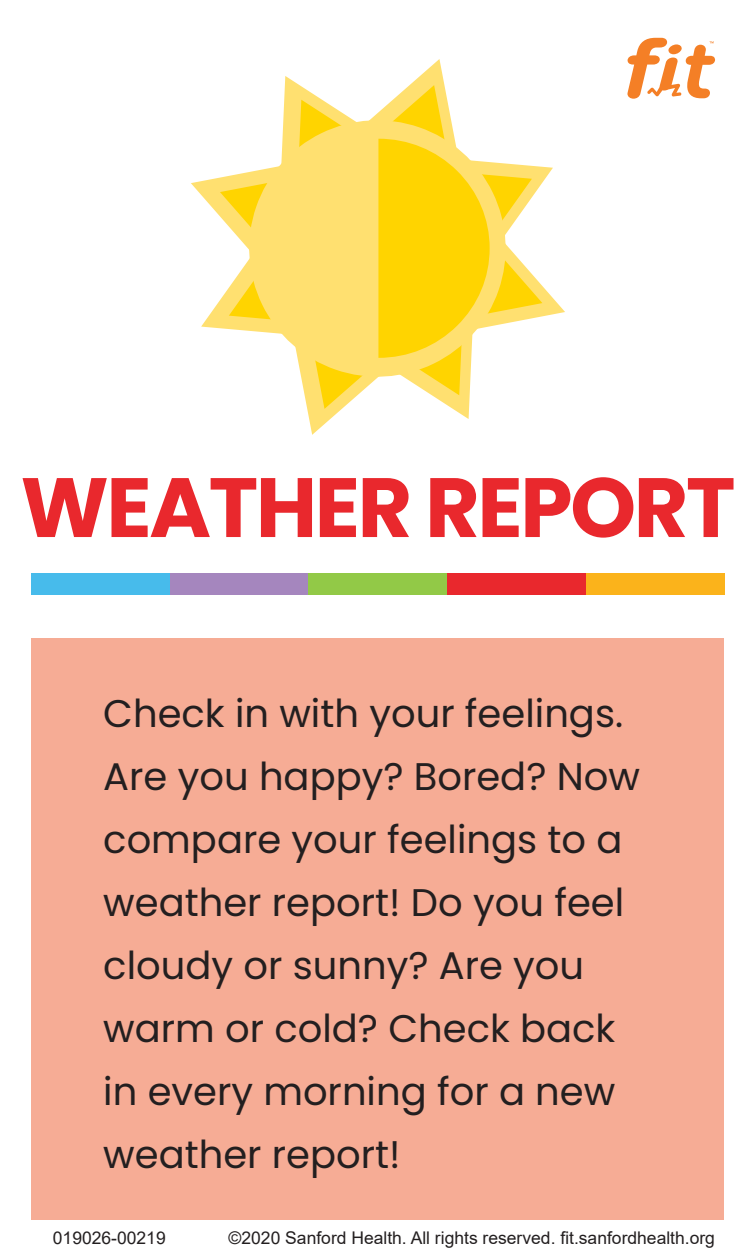
<style>
.page{position:relative;width:756px;height:1260px;background:#fff}
.page>*{position:absolute;margin:0;border:0;box-sizing:border-box;transform-origin:0 0}
.t1{font:700 84px "Poppins";letter-spacing:-.03em;color:#e9282d}
.t2{font:38.5px/63px "Poppins";color:#231f20}
.t3{font:17.5px "Arial";color:#231f20}
</style>
<div class="page">
<div style="left:32px;top:638px;width:692px;height:582px;background:#f6ac95"></div>
<div style="left:32px;top:573px;width:138px;height:22px;background:#47bbeb"></div>
<div style="left:170px;top:573px;width:139px;height:22px;background:#a586be"></div>
<div style="left:309px;top:573px;width:138px;height:22px;background:#92c947"></div>
<div style="left:447px;top:573px;width:139px;height:22px;background:#e9282d"></div>
<div style="left:586px;top:573px;width:138px;height:22px;background:#fbb31b"></div>
<svg style="left:191px;top:59px;width:374px;height:376px"></svg>
<svg style="left:627px;top:38px;width:88px;height:61px"></svg>
<p class="t1" style="left:20px;top:459px;width:717px">WEATHER REPORT</p>
<p class="t2" style="left:103px;top:682px;width:538px">Check in with your feelings.<br>Are you happy? Bored? Now compare your feelings to a weather report! Do you feel cloudy or sunny? Are you warm or cold? Check back in every morning for a new weather report!</p>
<p class="t3" style="left:53px;top:1226px;width:114px">019026-00219</p>
<p class="t3" style="left:229px;top:1226px;width:488px">©2020 Sanford Health. All rights reserved. fit.sanfordhealth.org</p>
</div>
